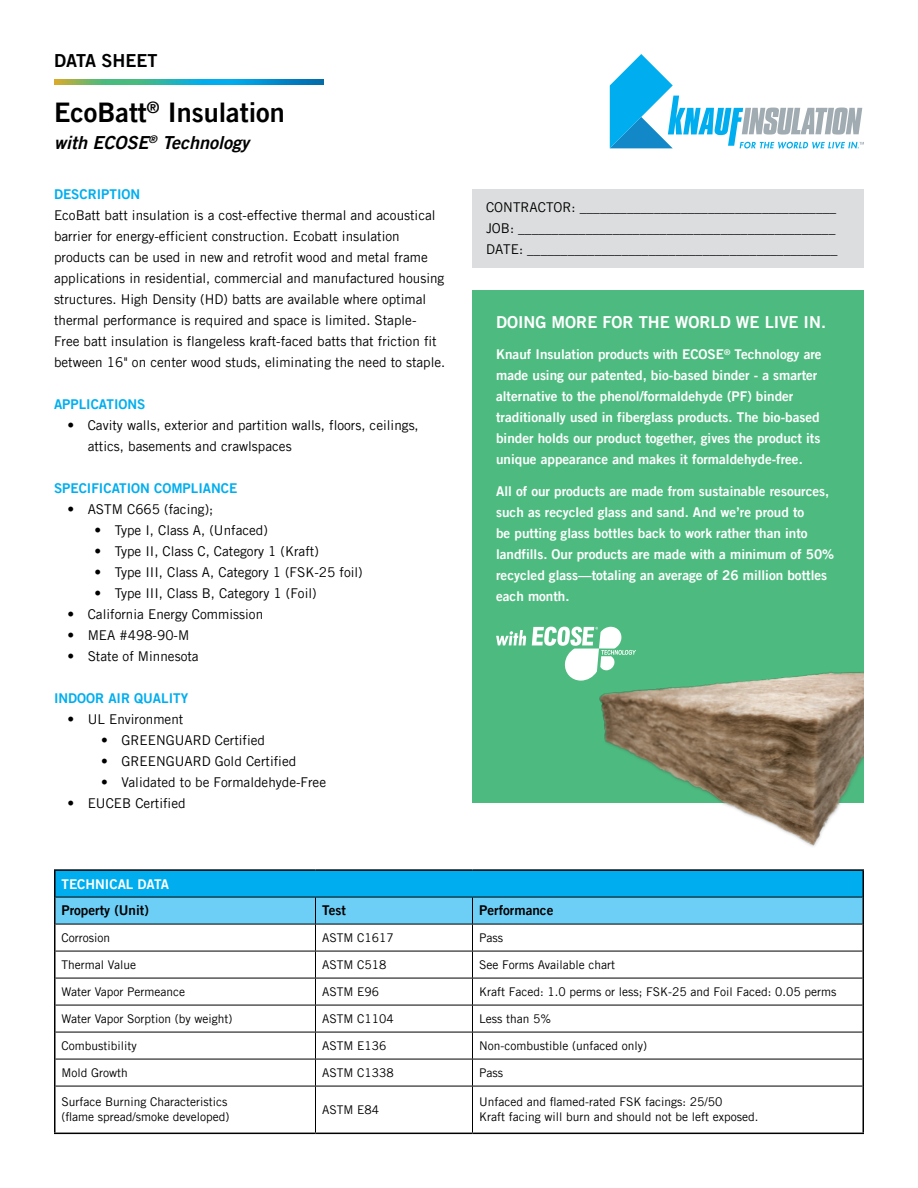
<style>
.page{position:relative;width:918px;height:1188px;background:#fff}
.page>*{position:absolute;margin:0;border:0;box-sizing:border-box;transform-origin:0 0}
.t1{font:27px "Trade Gothic LT Pro Bd 2";color:#000}
.t2{font:18px "Trade Gothic LT Pro Bd 2 Obl";color:#000}
.t3{font:18px "Trade Gothic LT Pro Bd 2";color:#000}
.t4{font:16.5px "Trade Gothic LT Pro Bd 2";color:#fff}
.t5{font:13.5px/21px "Trade Gothic LT Pro";color:#000}
.t6{font:13.5px/21px "Trade Gothic LT Pro Bd 2";color:#fff}
.t7{font:13.5px "Trade Gothic LT Pro Bd 2";color:#00aeef}
.t8{font:13.5px "Trade Gothic LT Pro Bd 2";color:#000}
.t9{font:12px/15px "Trade Gothic LT Pro";color:#000}
</style>
<div class="page">
<div style="left:55px;top:870px;width:808px;height:27px;background:#00aeef"></div>
<hr style="left:54px;top:869px;width:261px;height:2px;background:#000">
<hr style="left:54px;top:871px;width:2px;height:26px;background:#000">
<hr style="left:315px;top:869px;width:158px;height:2px;background:#000">
<hr style="left:472px;top:869px;width:392px;height:2px;background:#000">
<hr style="left:862px;top:871px;width:2px;height:26px;background:#000">
<hr style="left:54px;top:897px;width:2px;height:27px;background:#000">
<hr style="left:862px;top:897px;width:2px;height:27px;background:#000">
<hr style="left:54px;top:924px;width:2px;height:27px;background:#000">
<hr style="left:862px;top:924px;width:2px;height:27px;background:#000">
<hr style="left:54px;top:951px;width:2px;height:27px;background:#000">
<hr style="left:862px;top:951px;width:2px;height:27px;background:#000">
<hr style="left:54px;top:978px;width:2px;height:27px;background:#000">
<hr style="left:862px;top:978px;width:2px;height:27px;background:#000">
<hr style="left:54px;top:1005px;width:2px;height:27px;background:#000">
<hr style="left:862px;top:1005px;width:2px;height:27px;background:#000">
<hr style="left:54px;top:1032px;width:2px;height:27px;background:#000">
<hr style="left:862px;top:1032px;width:2px;height:27px;background:#000">
<hr style="left:54px;top:1059px;width:2px;height:27px;background:#000">
<hr style="left:862px;top:1059px;width:2px;height:27px;background:#000">
<hr style="left:54px;top:1086px;width:2px;height:47px;background:#000">
<hr style="left:862px;top:1086px;width:2px;height:47px;background:#000">
<hr style="left:54px;top:1133px;width:261px;height:1px;background:#000">
<hr style="left:315px;top:1133px;width:158px;height:1px;background:#000">
<hr style="left:472px;top:1133px;width:392px;height:1px;background:#000">
<svg style="left:55px;top:897px;width:808px;height:189px"></svg>
<hr style="left:56px;top:1086px;width:259px;height:1px;background:#000">
<hr style="left:315px;top:1086px;width:158px;height:1px;background:#000">
<hr style="left:315px;top:1086px;width:1px;height:47px;background:#000">
<hr style="left:472px;top:1086px;width:390px;height:1px;background:#000">
<hr style="left:472px;top:1086px;width:1px;height:47px;background:#000">
<svg style="left:610px;top:54px;width:254px;height:94px"></svg>
<img style="left:54px;top:79px;width:270px;height:6px">
<div style="left:472px;top:290px;width:392px;height:513px;background:#4dbb7f"></div>
<svg style="left:496px;top:627px;width:140px;height:54px"></svg>
<div style="left:472px;top:189px;width:392px;height:79px;background:#dcddde"></div>
<img style="left:589px;top:635px;width:275px;height:212px">
<h2 class="t3" style="left:54px;top:49px;width:105px">DATA SHEET</h2>
<h1 class="t1" style="left:54px;top:95px;width:232px">EcoBatt<sup>®</sup> Insulation</h1>
<h2 class="t2" style="left:54px;top:131px;width:197px">with ECOSE<sup>®</sup> Technology</h2>
<p class="t7" style="left:54px;top:186px;width:88px">DESCRIPTION</p>
<p class="t5" style="left:54px;top:204px;width:393px">EcoBatt batt insulation is a cost-effective thermal and acoustical barrier for energy-efficient construction. Ecobatt insulation products can be used in new and retrofit wood and metal frame applications in residential, commercial and manufactured housing structures. High Density (HD) batts are available where optimal thermal performance is required and space is limited. Staple-<br>Free batt insulation is flangeless kraft-faced batts that friction fit between 16" on center wood studs, eliminating the need to staple.</p>
<p class="t7" style="left:54px;top:396px;width:93px">APPLICATIONS</p>
<p class="t5" style="left:88px;top:414px;width:333px;text-indent:-20px">• Cavity walls, exterior and partition walls, floors, ceilings, attics, basements and crawlspaces</p>
<p class="t7" style="left:54px;top:480px;width:185px">SPECIFICATION COMPLIANCE</p>
<p class="t5" style="left:68px;top:498px;width:147px">• ASTM C665 (facing);</p>
<p class="t5" style="left:94px;top:519px;width:175px">• Type I, Class A, (Unfaced)</p>
<p class="t5" style="left:94px;top:540px;width:226px">• Type II, Class C, Category 1 (Kraft)</p>
<p class="t5" style="left:94px;top:561px;width:270px">• Type III, Class A, Category 1 (FSK-25 foil)</p>
<p class="t5" style="left:94px;top:582px;width:224px">• Type III, Class B, Category 1 (Foil)</p>
<p class="t5" style="left:68px;top:603px;width:197px">• California Energy Commission</p>
<p class="t5" style="left:68px;top:624px;width:123px">• MEA #498-90-M</p>
<p class="t5" style="left:68px;top:645px;width:133px">• State of Minnesota</p>
<p class="t7" style="left:54px;top:690px;width:136px">INDOOR AIR QUALITY</p>
<p class="t5" style="left:68px;top:708px;width:117px">• UL Environment</p>
<p class="t5" style="left:101px;top:729px;width:165px">• GREENGUARD Certified</p>
<p class="t5" style="left:101px;top:750px;width:197px">• GREENGUARD Gold Certified</p>
<p class="t5" style="left:101px;top:771px;width:226px">• Validated to be Formaldehyde-Free</p>
<p class="t5" style="left:68px;top:792px;width:120px">• EUCEB Certified</p>
<p class="t5" style="left:486px;top:197px;width:353px">CONTRACTOR: ______________________________________<br>JOB: _______________________________________________<br>DATE: ______________________________________________</p>
<p class="t4" style="left:496px;top:312px;width:331px">DOING MORE FOR THE WORLD WE LIVE IN.</p>
<p class="t6" style="left:496px;top:344px;width:327px">Knauf Insulation products with ECOSE<sup>®</sup> Technology are made using our patented, bio-based binder - a smarter alternative to the phenol/formaldehyde (PF) binder traditionally used in fiberglass products. The bio-based binder holds our product together, gives the product its unique appearance and makes it formaldehyde-free.</p>
<p class="t6" style="left:496px;top:480px;width:340px">All of our products are made from sustainable resources, such as recycled glass and sand. And we’re proud to<br>be putting glass bottles back to work rather than into landfills. Our products are made with a minimum of 50% recycled glass—totaling an average of 26 million bottles each month.</p>
<p class="t6" style="left:62px;top:873px;width:109px">TECHNICAL DATA</p>
<p class="t8" style="left:62px;top:902px;width:89px">Property (Unit)</p>
<p class="t8" style="left:322px;top:902px;width:25px">Test</p>
<p class="t8" style="left:479px;top:902px;width:76px">Performance</p>
<p class="t9" style="left:62px;top:930px;width:50px">Corrosion</p>
<p class="t9" style="left:322px;top:930px;width:73px">ASTM C1617</p>
<p class="t9" style="left:479px;top:930px;width:25px">Pass</p>
<p class="t9" style="left:61px;top:957px;width:76px">Thermal Value</p>
<p class="t9" style="left:322px;top:957px;width:66px">ASTM C518</p>
<p class="t9" style="left:479px;top:957px;width:138px">See Forms Available chart</p>
<p class="t9" style="left:61px;top:984px;width:125px">Water Vapor Permeance</p>
<p class="t9" style="left:322px;top:984px;width:58px">ASTM E96</p>
<p class="t9" style="left:479px;top:984px;width:359px">Kraft Faced: 1.0 perms or less; FSK-25 and Foil Faced: 0.05 perms</p>
<p class="t9" style="left:61px;top:1011px;width:173px">Water Vapor Sorption (by weight)</p>
<p class="t9" style="left:322px;top:1011px;width:73px">ASTM C1104</p>
<p class="t9" style="left:479px;top:1011px;width:73px">Less than 5%</p>
<p class="t9" style="left:61px;top:1038px;width:77px">Combustibility</p>
<p class="t9" style="left:322px;top:1038px;width:66px">ASTM E136</p>
<p class="t9" style="left:479px;top:1038px;width:169px">Non-combustible (unfaced only)</p>
<p class="t9" style="left:61px;top:1065px;width:68px">Mold Growth</p>
<p class="t9" style="left:322px;top:1065px;width:73px">ASTM C1338</p>
<p class="t9" style="left:479px;top:1065px;width:25px">Pass</p>
<p class="t9" style="left:61px;top:1094px;width:169px">Surface Burning Characteristics (flame spread/smoke developed)</p>
<p class="t9" style="left:322px;top:1102px;width:58px">ASTM E84</p>
<p class="t9" style="left:479px;top:1094px;width:281px">Unfaced and flamed-rated FSK facings: 25/50<br>Kraft facing will burn and should not be left exposed.</p>
</div>
